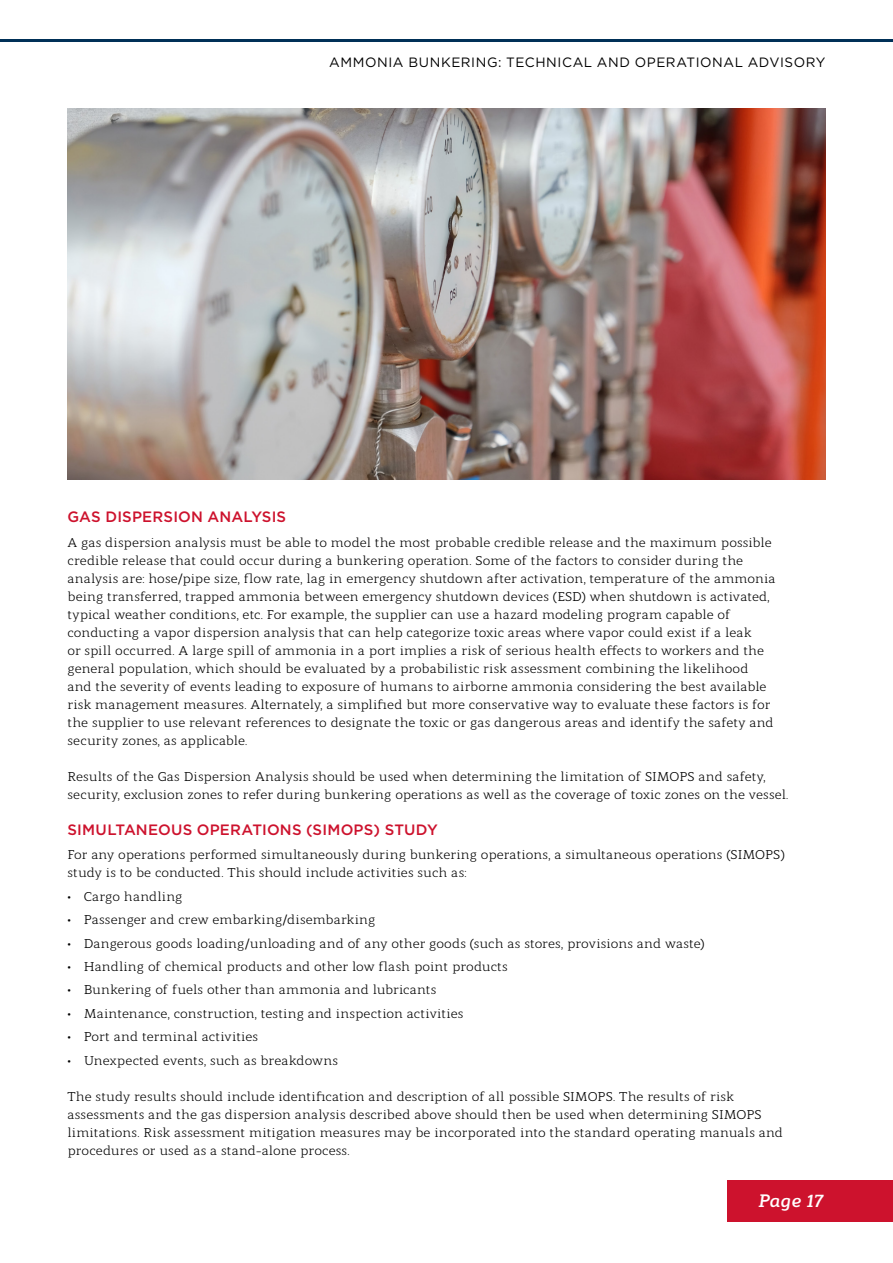
<style>
.page{position:relative;width:893px;height:1263px;background:#fff}
.page>*{position:absolute;margin:0;border:0;box-sizing:border-box;transform-origin:0 0}
.t1{font:italic 700 18px "Modum";color:#fff}
.t2{font:500 15px "Gotham";letter-spacing:.01em;color:#cd122d}
.t3{font:13.5px "Gotham";letter-spacing:.04em;color:#000}
.t4{font:12.75px/18px "Modum";color:#000}
</style>
<div class="page">
<img style="left:68px;top:108px;width:757px;height:372px">
<hr style="left:0;top:39px;width:893px;height:3px;background:#003057">
<div style="left:727px;top:1180px;width:166px;height:41px;background:#cd122d"></div>
<p class="t3" style="left:329px;top:53px;width:498px">AMMONIA BUNKERING: TECHNICAL AND OPERATIONAL ADVISORY</p>
<p class="t2" style="left:68px;top:507px;width:220px">GAS DISPERSION ANALYSIS</p>
<p class="t4" style="left:68px;top:532px;width:710px">A gas dispersion analysis must be able to model the most probable credible release and the maximum possible credible release that could occur during a bunkering operation. Some of the factors to consider during the analysis are: hose/pipe size, flow rate, lag in emergency shutdown after activation, temperature of the ammonia being transferred, trapped ammonia between emergency shutdown devices (ESD) when shutdown is activated, typical weather conditions, etc. For example, the supplier can use a hazard modeling program capable of conducting a vapor dispersion analysis that can help categorize toxic areas where vapor could exist if a leak<br>or spill occurred. A large spill of ammonia in a port implies a risk of serious health effects to workers and the general population, which should be evaluated by a probabilistic risk assessment combining the likelihood and the severity of events leading to exposure of humans to airborne ammonia considering the best available risk management measures. Alternately, a simplified but more conservative way to evaluate these factors is for the supplier to use relevant references to designate the toxic or gas dangerous areas and identify the safety and security zones, as applicable.</p>
<p class="t4" style="left:68px;top:766px;width:722px">Results of the Gas Dispersion Analysis should be used when determining the limitation of SIMOPS and safety, security, exclusion zones to refer during bunkering operations as well as the coverage of toxic zones on the vessel.</p>
<p class="t2" style="left:68px;top:819px;width:372px">SIMULTANEOUS OPERATIONS (SIMOPS) STUDY</p>
<p class="t4" style="left:68px;top:845px;width:719px">For any operations performed simultaneously during bunkering operations, a simultaneous operations (SIMOPS) study is to be conducted. This should include activities such as:</p>
<p class="t4" style="left:68px;top:886px;width:117px">• Cargo handling</p>
<p class="t4" style="left:68px;top:909px;width:309px">• Passenger and crew embarking/disembarking</p>
<p class="t4" style="left:68px;top:933px;width:639px">• Dangerous goods loading/unloading and of any other goods (such as stores, provisions and waste)</p>
<p class="t4" style="left:68px;top:956px;width:442px">• Handling of chemical products and other low flash point products</p>
<p class="t4" style="left:68px;top:980px;width:370px">• Bunkering of fuels other than ammonia and lubricants</p>
<p class="t4" style="left:68px;top:1003px;width:397px">• Maintenance, construction, testing and inspection activities</p>
<p class="t4" style="left:68px;top:1026px;width:192px">• Port and terminal activities</p>
<p class="t4" style="left:68px;top:1050px;width:272px">• Unexpected events, such as breakdowns</p>
<p class="t4" style="left:68px;top:1086px;width:717px">The study results should include identification and description of all possible SIMOPS. The results of risk assessments and the gas dispersion analysis described above should then be used when determining SIMOPS limitations. Risk assessment mitigation measures may be incorporated into the standard operating manuals and procedures or used as a stand-alone process.</p>
<h1 class="t1" style="left:758px;top:1186px;width:66px">Page 17</h1>
</div>
